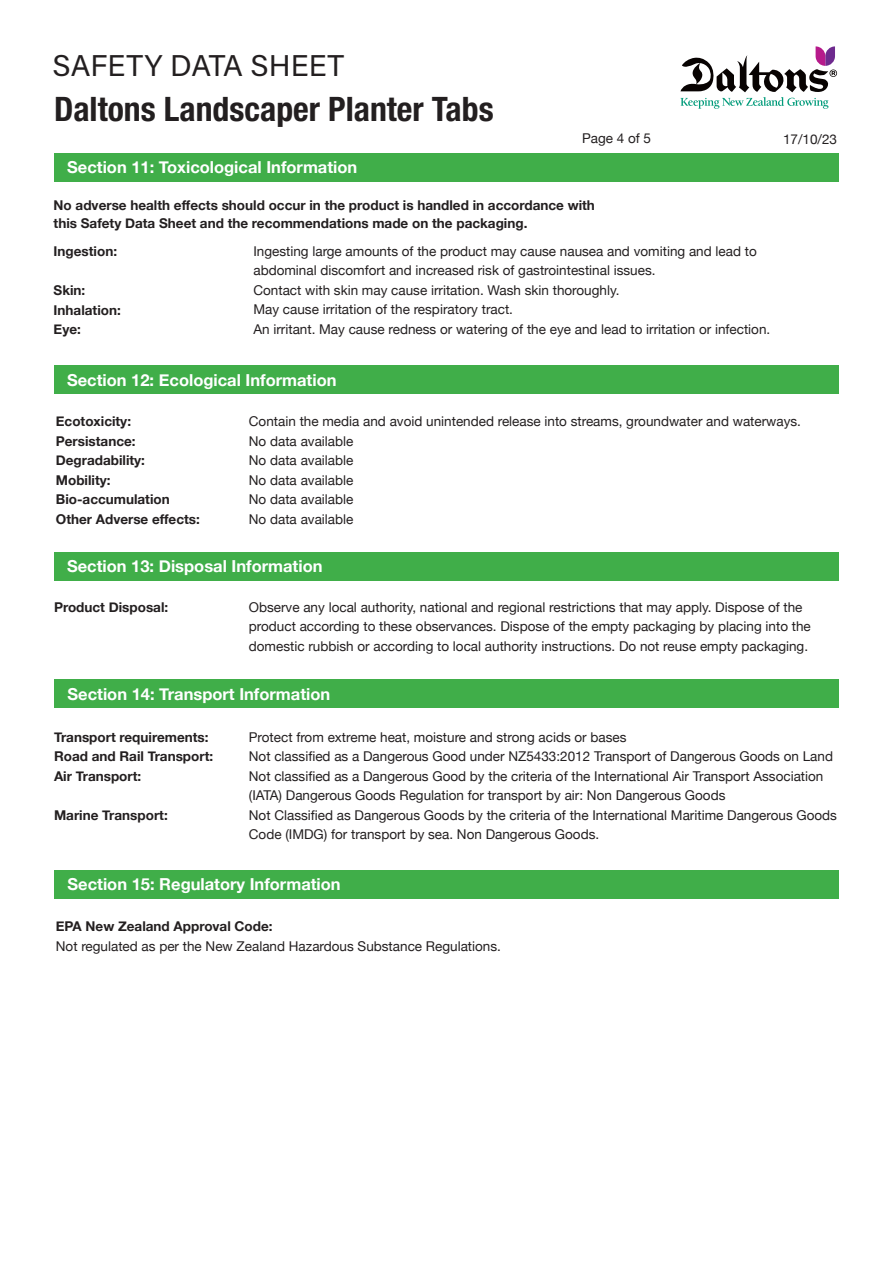
<style>
.page{position:relative;width:893px;height:1263px;background:#fff}
.page>*{position:absolute;margin:0;border:0;box-sizing:border-box;transform-origin:0 0}
.t1{font:700 condensed 33.75px "Helvetica Neue LT Pro";color:#231f20}
.t2{font:30px "Acumin Pro";color:#231f20}
.t3{font:700 16.5px "Helvetica Neue";color:#fff}
.t4{font:13.5px/19.5px "Helvetica Neue";color:#231f20}
.t5{font:700 13.5px/19.5px "Helvetica Neue";color:#231f20}
</style>
<div class="page">
<div style="left:54px;top:154px;width:785px;height:28px;background:#40ae49"></div>
<svg style="left:680px;top:46px;width:157px;height:63px"></svg>
<div style="left:54px;top:366px;width:784px;height:28px;background:#40ae49"></div>
<div style="left:54px;top:552px;width:784px;height:29px;background:#40ae49"></div>
<div style="left:54px;top:680px;width:785px;height:28px;background:#40ae49"></div>
<div style="left:54px;top:870px;width:785px;height:29px;background:#40ae49"></div>
<h2 class="t2" style="left:52px;top:45px;width:293px">SAFETY DATA SHEET</h2>
<h1 class="t1" style="left:54px;top:88px;width:441px">Daltons Landscaper Planter Tabs</h1>
<p class="t3" style="left:67px;top:156px;width:292px">Section 11: Toxicological Information</p>
<p class="t4" style="left:582px;top:128px;width:71px">Page 4 of 5</p>
<p class="t5" style="left:54px;top:196px;width:543px;line-height:18px">No adverse health effects should occur in the product is handled in accordance with this Safety Data Sheet and the recommendations made on the packaging.</p>
<p class="t4" style="left:253px;top:241px;width:518px">Ingesting large amounts of the product may cause nausea and vomiting and lead to abdominal discomfort and increased risk of gastrointestinal issues.<br>Contact with skin may cause irritation. Wash skin thoroughly.<br>May cause irritation of the respiratory tract.<br>An irritant. May cause redness or watering of the eye and lead to irritation or infection.</p>
<p class="t5" style="left:54px;top:241px;width:65px">Ingestion:</p>
<p class="t5" style="left:54px;top:280px;width:69px">Skin:<br>Inhalation:<br>Eye:</p>
<p class="t4" style="left:783px;top:129px;width:56px">17/10/23</p>
<p class="t3" style="left:67px;top:369px;width:271px">Section 12: Ecological Information</p>
<p class="t5" style="left:56px;top:412px;width:146px">Ecotoxicity:<br>Persistance:<br>Degradability:<br>Mobility:<br>Bio-accumulation<br>Other Adverse effects:</p>
<p class="t4" style="left:249px;top:411px;width:554px">Contain the media and avoid unintended release into streams, groundwater and waterways.<br>No data available<br>No data available<br>No data available<br>No data available<br>No data available</p>
<p class="t3" style="left:67px;top:555px;width:257px">Section 13: Disposal Information</p>
<p class="t5" style="left:54px;top:597px;width:116px">Product Disposal:</p>
<p class="t4" style="left:249px;top:597px;width:563px">Observe any local authority, national and regional restrictions that may apply. Dispose of the product according to these observances. Dispose of the empty packaging by placing into the domestic rubbish or according to local authority instructions. Do not reuse empty packaging.</p>
<p class="t3" style="left:68px;top:683px;width:264px">Section 14: Transport Information</p>
<p class="t5" style="left:54px;top:727px;width:161px">Transport requirements:<br>Road and Rail Transport:<br>Air Transport:</p>
<p class="t5" style="left:54px;top:805px;width:115px">Marine Transport:</p>
<p class="t4" style="left:249px;top:727px;width:590px">Protect from extreme heat, moisture and strong acids or bases<br>Not classified as a Dangerous Good under NZ5433:2012 Transport of Dangerous Goods on Land Not classified as a Dangerous Good by the criteria of the International Air Transport Association (IATA) Dangerous Goods Regulation for transport by air: Non Dangerous Goods<br>Not Classified as Dangerous Goods by the criteria of the International Maritime Dangerous Goods Code (IMDG) for transport by sea. Non Dangerous Goods.</p>
<p class="t3" style="left:68px;top:874px;width:275px">Section 15: Regulatory Information</p>
<p class="t5" style="left:56px;top:916px;width:218px">EPA New Zealand Approval Code:</p>
<p class="t4" style="left:56px;top:936px;width:447px">Not regulated as per the New Zealand Hazardous Substance Regulations.</p>
</div>
